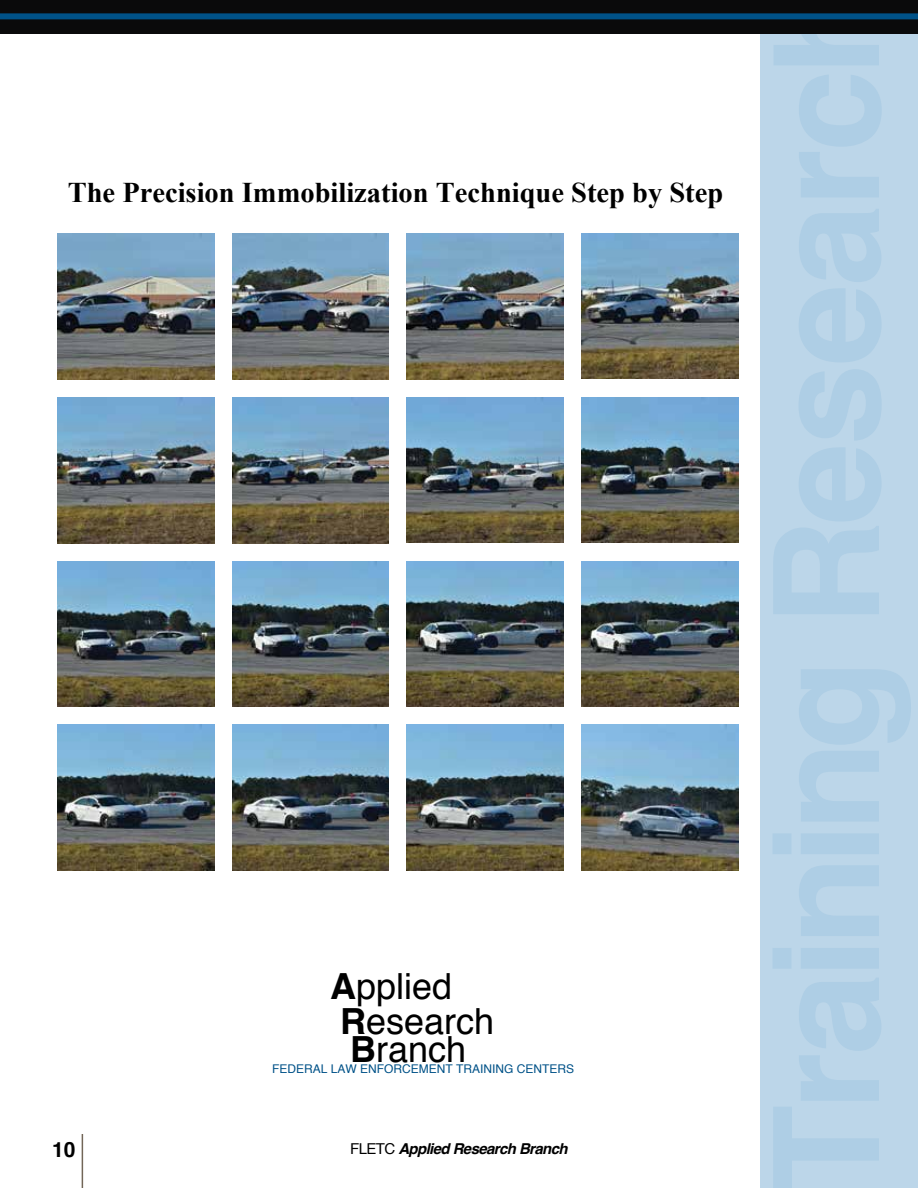
<style>
.page{position:relative;width:918px;height:1188px;background:#fff}
.page>*{position:absolute;margin:0;border:0;box-sizing:border-box;transform-origin:0 0}
.t1{font:36px/34.2px "Helvetica";color:#000}
.t2{font:700 28.5px "Times New Roman";color:#000}
.t3{font:700 21px "Helvetica";color:#000}
.t4{font:italic 700 15px "Helvetica";letter-spacing:-.04em;color:#000}
.t5{font:12px "Helvetica";color:#005288}
.s1{font-weight:700}
.s2{font-weight:400;font-style:normal}
</style>
<div class="page">
<div style="left:760px;top:0;width:158px;height:1188px;background:#bcd6e9"></div>
<div style="left:0;top:0;width:918px;height:33px;background:#0a0a0b"></div>
<div style="left:0;top:13px;width:918px;height:6px;background:#005288"></div>
<hr style="left:82px;top:1134px;width:1px;height:54px;background:#726658">
<img style="left:57px;top:233px;width:157px;height:146px">
<img style="left:232px;top:233px;width:157px;height:146px">
<img style="left:407px;top:233px;width:157px;height:146px">
<img style="left:582px;top:233px;width:157px;height:145px">
<img style="left:57px;top:397px;width:157px;height:146px">
<img style="left:232px;top:398px;width:157px;height:145px">
<img style="left:407px;top:397px;width:157px;height:145px">
<img style="left:582px;top:397px;width:157px;height:145px">
<img style="left:57px;top:561px;width:157px;height:146px">
<img style="left:232px;top:561px;width:157px;height:146px">
<img style="left:407px;top:561px;width:157px;height:146px">
<img style="left:582px;top:561px;width:157px;height:146px">
<img style="left:57px;top:725px;width:157px;height:146px">
<img style="left:232px;top:725px;width:157px;height:146px">
<img style="left:407px;top:725px;width:157px;height:146px">
<img style="left:582px;top:725px;width:157px;height:146px">
<p class="t2" style="left:68px;top:173px;width:657px">The Precision Immobilization Technique Step by Step</p>
<p class="t1" style="left:330px;top:971px;width:166px"><span class="s1">A</span>pplied<br><span class="s1">R</span>esearch</p>
<p class="t1" style="left:350px;top:1033px;width:118px"><span class="s1">B</span>ranch</p>
<p class="t5" style="left:272px;top:1059px;width:304px">FEDERAL LAW ENFORCEMENT TRAINING CENTERS</p>
<p class="t3" style="left:52px;top:1133px;width:25px">10</p>
<p class="t4" style="left:350px;top:1136px;width:219px"><span class="s2">FLETC</span> Applied Research Branch</p>
</div>
